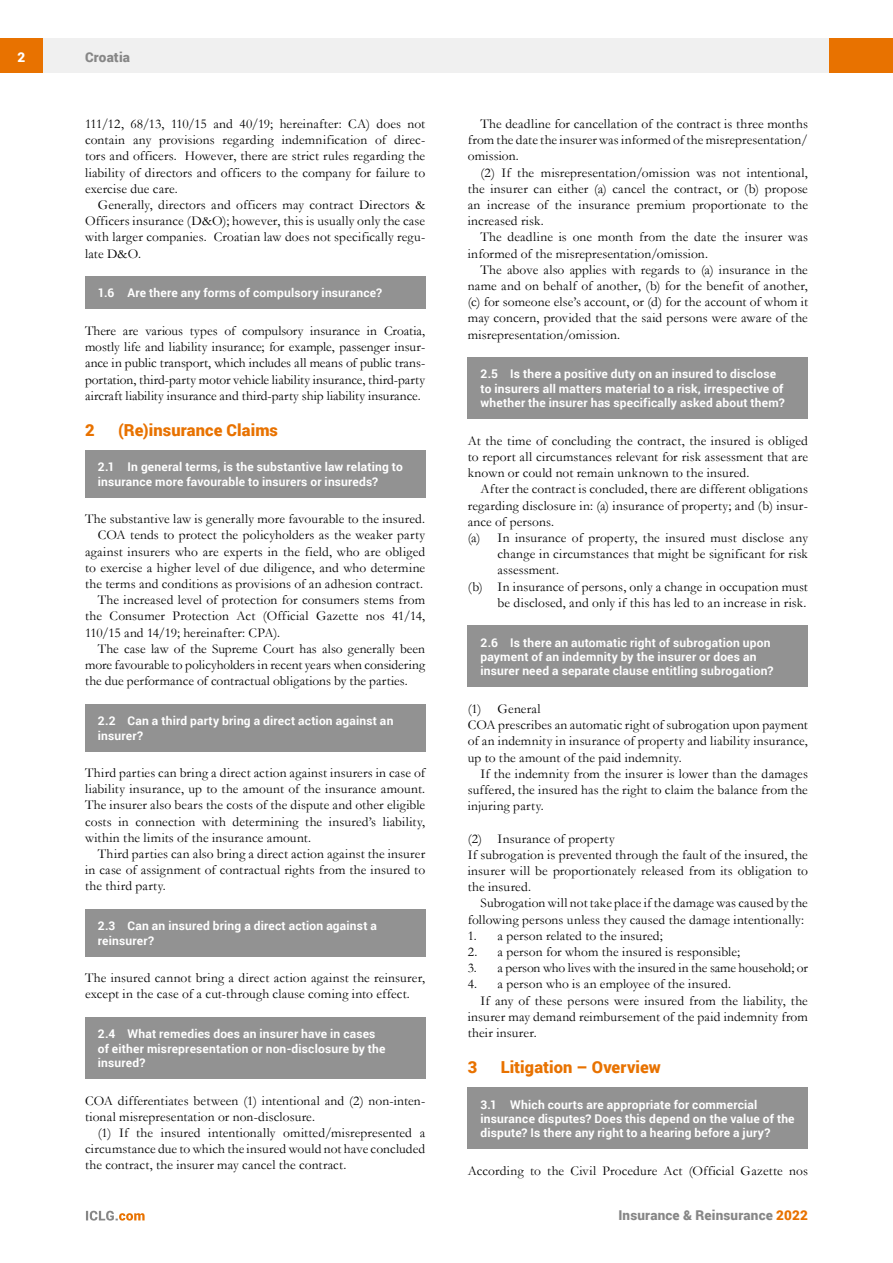
<style>
.page{position:relative;width:893px;height:1263px;background:#fff}
.page>*{position:absolute;margin:0;border:0;box-sizing:border-box;transform-origin:0 0}
.t1{font:900 16.5px "Roboto";letter-spacing:.005em;color:#e87200}
.t2{font:13.5px/16.2px "Garamond";letter-spacing:.01em;color:#000;text-align:justify}
.t3{font:13.5px "Garamond";letter-spacing:-.015em;color:#000}
.t4{font:900 13.5px "Roboto";letter-spacing:.015em;color:#878787}
.t5{font:900 13.5px "Roboto";color:#fff}
.t6{font:700 12px/14.4px "Roboto";letter-spacing:.015em;color:#fff}
.s1{color:#e87200}
</style>
<div class="page">
<div style="left:43px;top:38px;width:786px;height:34px;background:#f0f0f0"></div>
<div style="left:0;top:38px;width:43px;height:34px;background:#e87200"></div>
<div style="left:829px;top:38px;width:64px;height:34px;background:#e87200"></div>
<svg style="left:86px;top:1211px;width:59px;height:9px"></svg>
<div style="left:468px;top:357px;width:340px;height:62px;background:#929292"></div>
<div style="left:468px;top:625px;width:340px;height:62px;background:#929292"></div>
<div style="left:468px;top:1087px;width:340px;height:62px;background:#929292"></div>
<div style="left:85px;top:276px;width:340px;height:33px;background:#929292"></div>
<div style="left:85px;top:450px;width:340px;height:47px;background:#929292"></div>
<div style="left:85px;top:704px;width:340px;height:47px;background:#929292"></div>
<div style="left:85px;top:909px;width:340px;height:47px;background:#929292"></div>
<div style="left:85px;top:1017px;width:340px;height:62px;background:#929292"></div>
<p class="t5" style="left:17px;top:48px;width:9px">2</p>
<p class="t4" style="left:85px;top:48px;width:46px">Croatia</p>
<p class="t2" style="left:85px;top:115px;width:342px">111/12, 68/13, 110/15 and 40/19; hereinafter: CA) does not contain any provisions regarding indemnification of direc&shy;tors and officers. However, there are strict rules regarding the liability of directors and officers to the company for failure to exercise due care.</p>
<p class="t2" style="left:85px;top:196px;width:342px;text-indent:13px">Generally, directors and officers may contract Directors &amp; Officers insurance (D&amp;O); however, this is usually only the case with larger companies. Croatian law does not specifically regu&shy;late D&amp;O.</p>
<p class="t6" style="left:98px;top:285px;width:286px">1.6 Are there any forms of compulsory insurance?</p>
<p class="t2" style="left:85px;top:322px;width:342px">There are various types of compulsory insurance in Croatia, mostly life and liability insurance; for example, passenger insur&shy;ance in public transport, which includes all means of public trans&shy;portation, third-party motor vehicle liability insurance, third-party aircraft liability insurance and third-party ship liability insurance.</p>
<p class="t1" style="left:85px;top:418px;width:11px">2</p>
<p class="t1" style="left:118px;top:418px;width:161px">(Re)insurance Claims</p>
<p class="t6" style="left:98px;top:459px;width:306px">2.1 In general terms, is the substantive law relating to insurance more favourable to insurers or insureds?</p>
<p class="t2" style="left:85px;top:510px;width:342px">The substantive law is generally more favourable to the insured.</p>
<p class="t2" style="left:98px;top:527px;width:329px">COA tends to protect the policyholders as the weaker party</p>
<p class="t2" style="left:85px;top:543px;width:342px">against insurers who are experts in the field, who are obliged</p>
<p class="t2" style="left:85px;top:559px;width:342px">to exercise a higher level of due diligence, and who determine</p>
<p class="t2" style="left:85px;top:575px;width:339px">the terms and conditions as provisions of an adhesion contract.</p>
<p class="t2" style="left:98px;top:591px;width:329px">The increased level of protection for consumers stems from</p>
<p class="t2" style="left:85px;top:608px;width:342px">the Consumer Protection Act (Official Gazette nos 41/14,</p>
<p class="t2" style="left:85px;top:624px;width:197px">110/15 and 14/19; hereinafter: CPA).</p>
<p class="t2" style="left:98px;top:640px;width:329px">The case law of the Supreme Court has also generally been</p>
<p class="t2" style="left:85px;top:656px;width:342px">more favourable to policyholders in recent years when considering</p>
<p class="t2" style="left:85px;top:672px;width:324px">the due performance of contractual obligations by the parties.</p>
<p class="t6" style="left:98px;top:713px;width:297px">2.2 Can a third party bring a direct action against an insurer?</p>
<p class="t2" style="left:85px;top:764px;width:342px">Third parties can bring a direct action against insurers in case of liability insurance, up to the amount of the insurance amount.<br>The insurer also bears the costs of the dispute and other eligible costs in connection with determining the insured’s liability, within the limits of the insurance amount.</p>
<p class="t2" style="left:85px;top:845px;width:342px;text-indent:13px">Third parties can also bring a direct action against the insurer in case of assignment of contractual rights from the insured to the third party.</p>
<p class="t6" style="left:98px;top:918px;width:281px">2.3 Can an insured bring a direct action against a reinsurer?</p>
<p class="t2" style="left:85px;top:969px;width:342px">The insured cannot bring a direct action against the reinsurer, except in the case of a cut-through clause coming into effect.</p>
<p class="t6" style="left:98px;top:1026px;width:289px">2.4 What remedies does an insurer have in cases of either misrepresentation or non-disclosure by the insured?</p>
<p class="t2" style="left:85px;top:1092px;width:342px">COA differentiates between (1) intentional and (2) non-inten&shy;tional misrepresentation or non-disclosure.</p>
<p class="t2" style="left:85px;top:1124px;width:342px;text-indent:13px">(1) If the insured intentionally omitted/misrepresented a circumstance due to which the insured would not have concluded the contract, the insurer may cancel the contract.</p>
<p class="t2" style="left:468px;top:115px;width:342px;text-indent:13px">The deadline for cancellation of the contract is three months from the date the insurer was informed of the misrepresentation/ omission.</p>
<p class="t2" style="left:468px;top:164px;width:342px;text-indent:13px">(2) If the misrepresentation/omission was not intentional, the insurer can either (a) cancel the contract, or (b) propose an increase of the insurance premium proportionate to the increased risk.</p>
<p class="t2" style="left:468px;top:229px;width:342px;text-indent:13px">The deadline is one month from the date the insurer was informed of the misrepresentation/omission.</p>
<p class="t2" style="left:468px;top:261px;width:342px;text-indent:13px">The above also applies with regards to (a) insurance in the name and on behalf of another, (b) for the benefit of another, (c) for someone else’s account, or (d) for the account of whom it may concern, provided that the said persons were aware of the misrepresentation/omission.</p>
<p class="t6" style="left:480px;top:366px;width:306px">2.5 Is there a positive duty on an insured to disclose to insurers all matters material to a risk, irrespective of whether the insurer has specifically asked about them?</p>
<p class="t2" style="left:468px;top:432px;width:342px">At the time of concluding the contract, the insured is obliged to report all circumstances relevant for risk assessment that are known or could not remain unknown to the insured.</p>
<p class="t2" style="left:480px;top:481px;width:329px">After the contract is concluded, there are different obligations</p>
<p class="t2" style="left:468px;top:497px;width:342px">regarding disclosure in: (a) insurance of property; and (b) insur-</p>
<p class="t2" style="left:468px;top:513px;width:88px">ance of persons.</p>
<p class="t2" style="left:468px;top:529px;width:342px">(a) In insurance of property, the insured must disclose any</p>
<p class="t2" style="left:497px;top:545px;width:312px">change in circumstances that might be significant for risk</p>
<p class="t2" style="left:497px;top:562px;width:63px">assessment.</p>
<p class="t2" style="left:468px;top:578px;width:342px">(b) In insurance of persons, only a change in occupation must</p>
<p class="t2" style="left:497px;top:594px;width:310px">be disclosed, and only if this has led to an increase in risk.</p>
<p class="t6" style="left:480px;top:635px;width:295px">2.6 Is there an automatic right of subrogation upon payment of an indemnity by the insurer or does an insurer need a separate clause entitling subrogation?</p>
<p class="t2" style="left:468px;top:700px;width:342px;text-align:left">(1) General<br>COA prescribes an automatic right of subrogation upon payment of an indemnity in insurance of property and liability insurance, up to the amount of the paid indemnity.</p>
<p class="t2" style="left:468px;top:765px;width:342px;text-indent:13px">If the indemnity from the insurer is lower than the damages suffered, the insured has the right to claim the balance from the injuring party.</p>
<p class="t2" style="left:468px;top:830px;width:342px;text-align:left">(2) Insurance of property<br>If subrogation is prevented through the fault of the insured, the insurer will be proportionately released from its obligation to the insured.</p>
<p class="t2" style="left:468px;top:895px;width:342px;text-align:right">Subrogation will not take place if the damage was caused by the following persons unless they caused the damage intentionally:</p>
<p class="t2" style="left:468px;top:927px;width:197px">1. a person related to the insured;</p>
<p class="t2" style="left:468px;top:943px;width:274px">2. a person for whom the insured is responsible;</p>
<p class="t3" style="left:468px;top:959px;width:342px">3. a person who lives with the insured in the same household; or</p>
<p class="t2" style="left:468px;top:976px;width:265px">4. a person who is an employee of the insured.</p>
<p class="t2" style="left:480px;top:992px;width:329px">If any of these persons were insured from the liability, the</p>
<p class="t2" style="left:468px;top:1008px;width:342px">insurer may demand reimbursement of the paid indemnity from</p>
<p class="t2" style="left:468px;top:1024px;width:71px">their insurer.</p>
<p class="t1" style="left:468px;top:1055px;width:11px">3</p>
<p class="t1" style="left:501px;top:1055px;width:161px">Litigation – Overview</p>
<p class="t6" style="left:480px;top:1097px;width:316px">3.1 Which courts are appropriate for commercial insurance disputes? Does this depend on the value of the dispute? Is there any right to a hearing before a jury?</p>
<p class="t2" style="left:468px;top:1162px;width:342px">According to the Civil Procedure Act (Official Gazette nos</p>
<p class="t4" style="left:618px;top:1206px;width:191px">Insurance &amp; Reinsurance <span class="s1">2022</span></p>
</div>
